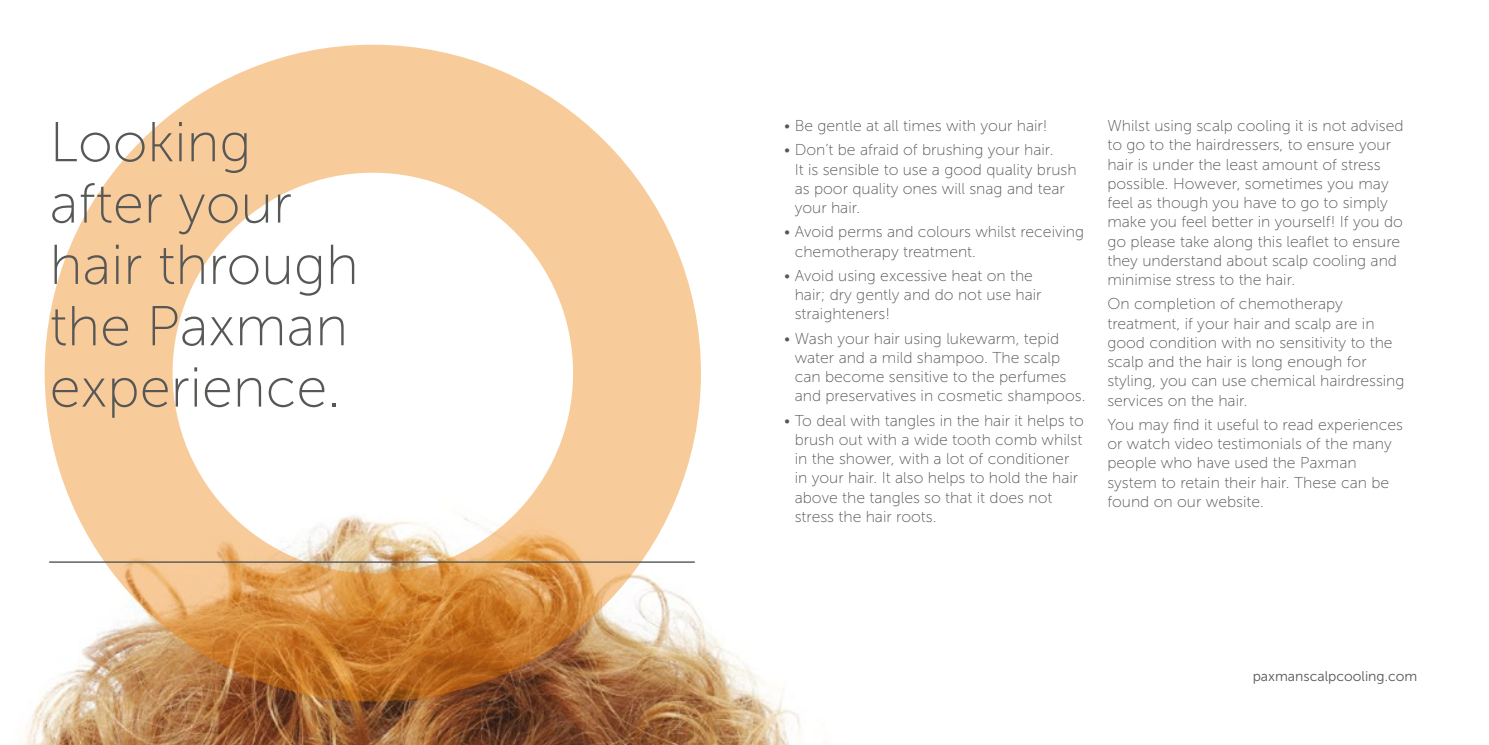
<style>
.page{position:relative;width:1489px;height:745px;background:#fff}
.page>*{position:absolute;margin:0;border:0;box-sizing:border-box;transform-origin:0 0}
.t1{font:56px/61.2px "Museo Sans 100";color:#575756}
.t2{font:15.75px/19.2px "Museo Sans 100";color:#575756}
.t3{font:14px "Museo Sans 300";color:#575756}
</style>
<div class="page">
<img style="left:25px;top:619px;width:776px;height:125px">
<svg style="left:45px;top:45px;width:656px;height:656px"></svg>
<hr style="left:50px;top:561px;width:644px;height:1px;background:#575756">
<h1 class="t1" style="left:50px;top:112px;width:311px">Looking after your hair through the Paxman experience.</h1>
<p class="t2" style="left:784px;top:116px;width:265px">• Be gentle at all times with your hair!</p>
<p class="t2" style="left:794px;top:140px;width:283px;text-indent:-11px">• Don’t be afraid of brushing your hair.<br>It is sensible to use a good quality brush as poor quality ones will snag and tear your hair.</p>
<p class="t2" style="left:794px;top:222px;width:291px;text-indent:-11px">• Avoid perms and colours whilst receiving chemotherapy treatment.</p>
<p class="t2" style="left:794px;top:266px;width:248px;text-indent:-11px">• Avoid using excessive heat on the hair; dry gently and do not use hair straighteners!</p>
<p class="t2" style="left:794px;top:328px;width:292px;text-indent:-11px">• Wash your hair using lukewarm, tepid water and a mild shampoo. The scalp can become sensitive to the perfumes and preservatives in cosmetic shampoos.</p>
<p class="t2" style="left:794px;top:410px;width:291px;text-indent:-11px">• To deal with tangles in the hair it helps to brush out with a wide tooth comb whilst in the shower, with a lot of conditioner in your hair. It also helps to hold the hair above the tangles so that it does not stress the hair roots.</p>
<p class="t2" style="left:1107px;top:116px;width:298px">Whilst using scalp cooling it is not advised to go to the hairdressers, to ensure your hair is under the least amount of stress possible. However, sometimes you may feel as though you have to go to simply make you feel better in yourself! If you do go please take along this leaflet to ensure they understand about scalp cooling and minimise stress to the hair.</p>
<p class="t2" style="left:1107px;top:294px;width:299px">On completion of chemotherapy treatment, if your hair and scalp are in good condition with no sensitivity to the scalp and the hair is long enough for styling, you can use chemical hairdressing services on the hair.</p>
<p class="t2" style="left:1107px;top:415px;width:297px">You may find it useful to read experiences or watch video testimonials of the many people who have used the Paxman system to retain their hair. These can be found on our website.</p>
<p class="t3" style="left:1252px;top:668px;width:166px">paxmanscalpcooling.com</p>
</div>
